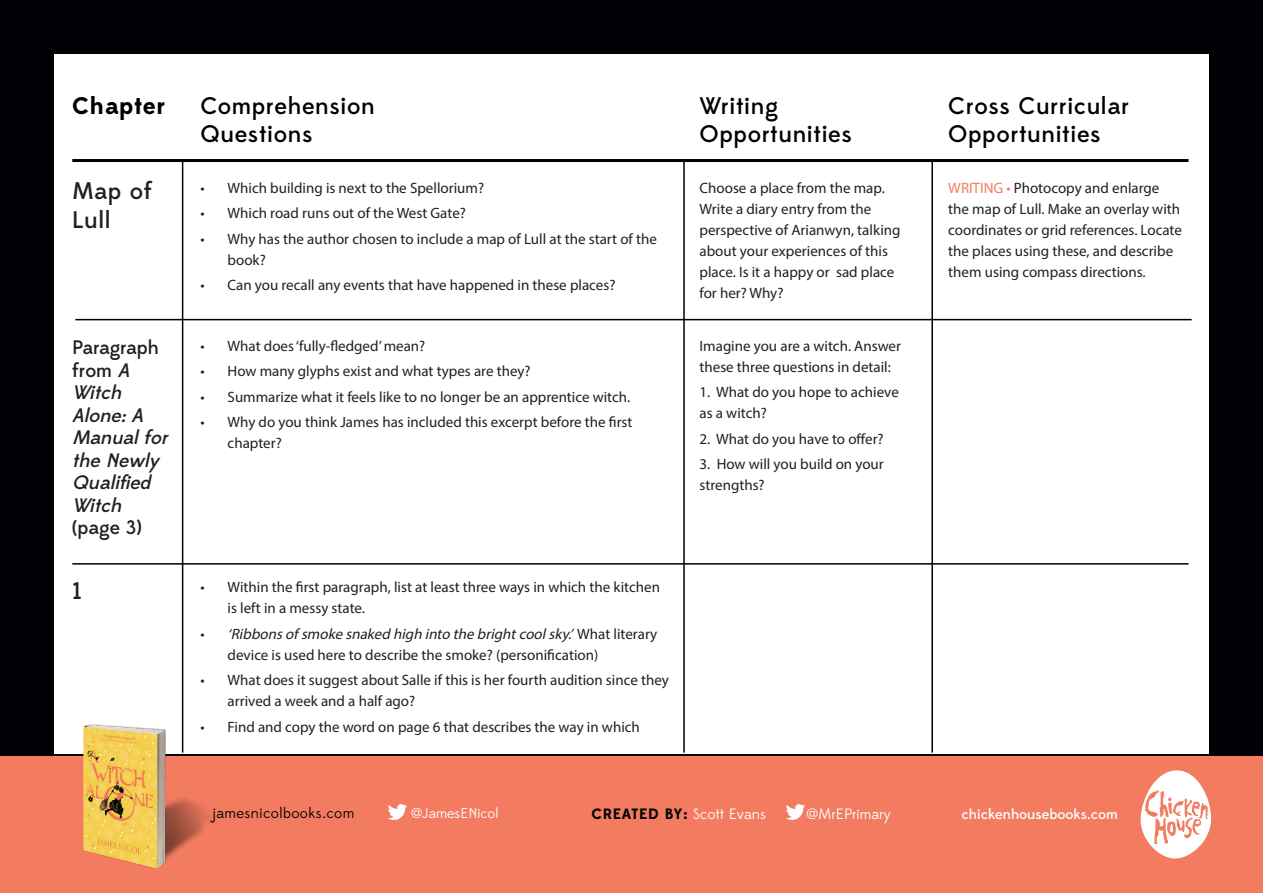
<style>
.page{position:relative;width:1263px;height:893px;background:#000004}
.page>*{position:absolute;margin:0;border:0;box-sizing:border-box;transform-origin:0 0}
.t1{font:500 24px "Edmondsans";letter-spacing:.025em;color:#000001}
.t2{font:500 24px "Edmondsans";letter-spacing:.025em;color:#000002}
.t3{font:500 24px/28.8px "Edmondsans";letter-spacing:.025em;color:#231f20}
.t4{font:700 24px "Edmondsans";letter-spacing:.025em;color:#000001}
.t5{font:italic 500 19.5px/22.5px "Edmondsans";color:#231f20}
.t6{font:500 19.5px "Edmondsans";color:#231f20}
.t7{font:15px/21px "Myriad Pro";color:#231f20}
.t8{font:700 15px "Edmondsans";letter-spacing:.05em;color:#000001}
.t9{font:15px "Edmondsans";letter-spacing:.025em;color:#000001}
.t10{font:15px "Edmondsans";color:#fff}
.t11{font:500 14.4px "Edmondsans";color:#fff}
.t12{font:14.4px "Edmondsans";color:#fff}
.s1{color:#f37c60}
.s2{font-style:normal}
.s3{font-style:italic}
.s4{font-weight:400;color:#fff}
</style>
<div class="page">
<div style="left:54px;top:54px;width:1155px;height:700px;background:#fff"></div>
<div style="left:0;top:757px;width:1263px;height:136px;background:#f37c60"></div>
<svg style="left:1140px;top:770px;width:71px;height:89px"></svg>
<svg style="left:388px;top:804px;width:19px;height:16px"></svg>
<hr style="left:72px;top:159px;width:1116px;height:3px;background:#000004">
<hr style="left:182px;top:162px;width:1px;height:591px;background:#000">
<hr style="left:683px;top:162px;width:2px;height:591px;background:#000">
<hr style="left:931px;top:162px;width:2px;height:591px;background:#000">
<svg style="left:786px;top:804px;width:19px;height:16px"></svg>
<img style="left:81px;top:722px;width:151px;height:147px">
<hr style="left:75px;top:319px;width:1116px;height:1px;background:#000">
<hr style="left:72px;top:563px;width:1116px;height:2px;background:#000">
<p class="t4" style="left:72px;top:91px;width:95px">Chapter</p>
<p class="t1" style="left:699px;top:91px;width:80px">Writing</p>
<p class="t1" style="left:699px;top:120px;width:154px">Opportunities</p>
<p class="t1" style="left:201px;top:91px;width:176px">Comprehension</p>
<p class="t1" style="left:201px;top:120px;width:114px">Questions</p>
<p class="t7" style="left:201px;top:177px;width:285px">• Which building is next to the Spellorium?</p>
<p class="t7" style="left:201px;top:202px;width:267px">• Which road runs out of the West Gate?</p>
<p class="t7" style="left:228px;top:228px;width:431px;text-indent:-27px">• Why has the author chosen to include a map of Lull at the start of the book?</p>
<p class="t7" style="left:201px;top:274px;width:416px">• Can you recall any events that have happened in these places?</p>
<p class="t2" style="left:948px;top:91px;width:182px">Cross Curricular</p>
<p class="t2" style="left:948px;top:120px;width:154px">Opportunities</p>
<p class="t3" style="left:72px;top:178px;width:81px">Map of<br>Lull</p>
<p class="t7" style="left:699px;top:177px;width:202px">Choose a place from the map.<br>Write a diary entry from the perspective of Arianwyn, talking about your experiences of this place. Is it a happy or sad place for her? Why?</p>
<p class="t7" style="left:948px;top:177px;width:235px"><span class="s1">WRITING •</span> Photocopy and enlarge the map of Lull. Make an overlay with coordinates or grid references. Locate the places using these, and describe them using compass directions.</p>
<p class="t5" style="left:72px;top:337px;width:102px"><span class="s2">Paragraph from</span> A<br>Witch<br>Alone:A<br>Manualfor the Newly<br>Qualified<br>Witch</p>
<p class="t6" style="left:72px;top:516px;width:71px">(page 3)</p>
<p class="t7" style="left:201px;top:335px;width:226px">• What does ‘fully-fledged’ mean?</p>
<p class="t7" style="left:201px;top:361px;width:332px">• How many glyphs exist and what types are they?</p>
<p class="t7" style="left:201px;top:386px;width:431px">• Summarize what it feels like to no longer be an apprentice witch.</p>
<p class="t7" style="left:228px;top:412px;width:406px;text-indent:-27px">• Why do you think James has included this excerpt before the first chapter?</p>
<p class="t3" style="left:72px;top:577px;width:11px">1</p>
<p class="t7" style="left:228px;top:577px;width:434px;text-indent:-27px">• Within the first paragraph, list at least three ways in which the kitchen is left in a messy state.</p>
<p class="t7" style="left:228px;top:623px;width:431px;text-indent:-27px">• <span class="s3">‘Ribbonsofsmoke snaked high into the brightcoolsky.’</span>W h a t l i t e r a r y device is used here to describe the smoke? (personification)</p>
<p class="t7" style="left:228px;top:670px;width:443px;text-indent:-27px">• What does it suggest about Salle if this is her fourth audition since they arrived a week and a half ago?</p>
<p class="t7" style="left:201px;top:716px;width:441px">• Find and copy the word on page 6 that describes the way in which</p>
<p class="t7" style="left:699px;top:335px;width:203px">Imagine you are a witch. Answer these three questions in detail:</p>
<p class="t7" style="left:699px;top:382px;width:201px">1. What do you hope to achieve as a witch?</p>
<p class="t7" style="left:699px;top:428px;width:186px">2. What do you have to offer?</p>
<p class="t7" style="left:699px;top:454px;width:186px">3. How will you build on your strengths?</p>
<p class="t9" style="left:212px;top:804px;width:144px">jamesnicolbooks.com</p>
<p class="t12" style="left:411px;top:805px;width:89px">@JamesENicol</p>
<p class="t8" style="left:591px;top:805px;width:176px">CREATED BY: <span class="s4">Scott Evans</span></p>
<p class="t10" style="left:807px;top:806px;width:86px">@MrEPrimary</p>
<p class="t11" style="left:961px;top:805px;width:158px">chickenhousebooks.com</p>
</div>
